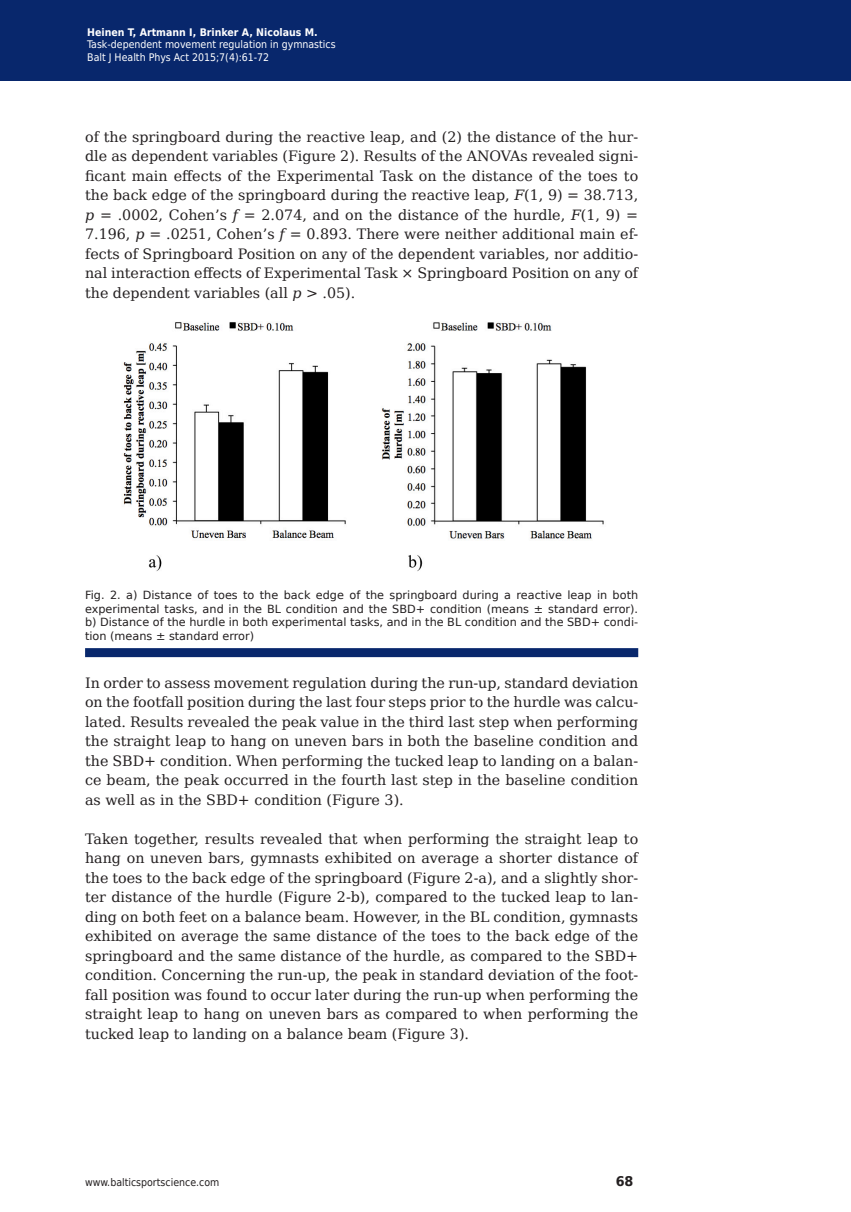
<style>
.page{position:relative;width:851px;height:1212px;background:#fff}
.page>*{position:absolute;margin:0;border:0;box-sizing:border-box;transform-origin:0 0}
.Body_Text{font:14.25px/19.5px "DejaVu Serif";color:#231f20;text-align:justify}
.t1{font:700 13.35px "DejaVu Sans";color:#231f20;scale:.96 1}
.Figure{font:11.25px/13.5px "DejaVu Sans";color:#231f20;text-align:justify}
.t2{font:10.5px/12.6px "DejaVu Sans Condensed";color:#fff}
.t3{font:700 10.5px "DejaVu Sans Condensed";color:#fff}
.t4{font:10.5px "DejaVu Sans Condensed";color:#231f20}
.s1{font-style:italic}
</style>
<div class="page">
<div style="left:0;top:0;width:850px;height:80px;background:#08276c"></div>
<div style="left:85px;top:648px;width:553px;height:9px;background:#08276c"></div>
<img style="left:123px;top:322px;width:481px;height:250px">
<p class="t3" style="left:87px;top:23px;width:232px">Heinen T, Artmann I, Brinker A, Nicolaus M.</p>
<p class="t2" style="left:87px;top:38px;width:250px">Task-dependent movement regulation in gymnastics<br>Balt J Health Phys Act 2015;7(4):61-72</p>
<p class="Body_Text" style="left:85px;top:127px;width:554px">of the springboard during the reactive leap, and (2) the distance of the hur&shy;dle as dependent variables (Figure 2). Results of the ANOVAs revealed signi&shy;ficant main effects of the Experimental Task on the distance of the toes to the back edge of the springboard during the reactive leap, <span class="s1">F</span>(1, 9) = 38.713, <span class="s1">p</span> = .0002, Cohen’s <span class="s1">f</span> = 2.074, and on the distance of the hurdle, <span class="s1">F</span>(1, 9) = 7.196, <span class="s1">p</span> = .0251, Cohen’s <span class="s1">f</span> = 0.893. There were neither additional main ef&shy;fects of Springboard Position on any of the dependent variables, nor additio&shy;nal interaction effects of Experimental Task × Springboard Position on any of the dependent variables (all <span class="s1">p</span> &gt; .05).</p>
<p class="Figure" style="left:85px;top:588px;width:554px">Fig. 2. a) Distance of toes to the back edge of the springboard during a reactive leap in both experimental tasks, and in the BL condition and the SBD+ condition (means ± standard error). b) Distance of the hurdle in both experimental tasks, and in the BL condition and the SBD+ condi&shy;tion (means ± standard error)</p>
<p class="Body_Text" style="left:85px;top:673px;width:554px">In order to assess movement regulation during the run-up, standard deviation on the footfall position during the last four steps prior to the hurdle was calcu&shy;lated. Results revealed the peak value in the third last step when performing the straight leap to hang on uneven bars in both the baseline condition and the SBD+ condition. When performing the tucked leap to landing on a balan&shy;ce beam, the peak occurred in the fourth last step in the baseline condition as well as in the SBD+ condition (Figure 3).</p>
<p class="Body_Text" style="left:85px;top:829px;width:554px">Taken together, results revealed that when performing the straight leap to hang on uneven bars, gymnasts exhibited on average a shorter distance of the toes to the back edge of the springboard (Figure 2-a), and a slightly shor&shy;ter distance of the hurdle (Figure 2-b), compared to the tucked leap to lan&shy;ding on both feet on a balance beam. However, in the BL condition, gymnasts exhibited on average the same distance of the toes to the back edge of the springboard and the same distance of the hurdle, as compared to the SBD+ condition. Concerning the run-up, the peak in standard deviation of the foot&shy;fall position was found to occur later during the run-up when performing the straight leap to hang on uneven bars as compared to when performing the tucked leap to landing on a balance beam (Figure 3).</p>
<p class="t4" style="left:85px;top:1174px;width:136px">www.balticsportscience.com</p>
<p class="t1" style="left:615px;top:1170px;width:20px">68</p>
</div>
